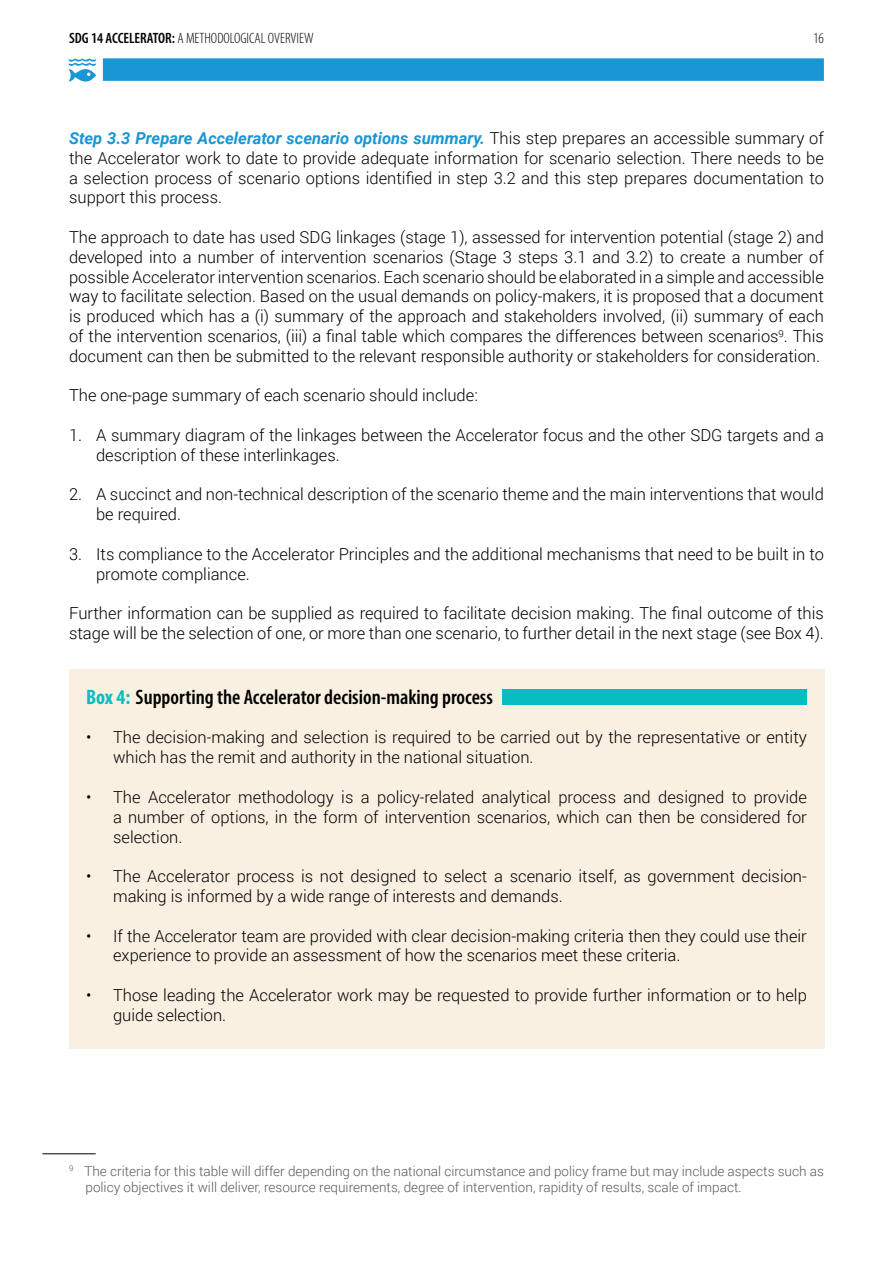
<style>
.page{position:relative;width:893px;height:1263px;background:#fff}
.page>*{position:absolute;margin:0;border:0;box-sizing:border-box;transform-origin:0 0}
.t1{font:600 condensed 21px "Myriad Pro";color:#000}
.t2{font:300 16.5px/19.8px "Roboto";color:#000}
.t3{font:300 condensed 15px "Myriad Pro";color:#000}
.t4{font:300 13.5px/16.2px "Roboto";color:#58595b}
.s1{font-weight:600}
.s2{font-weight:700;font-style:italic;color:#1a96d4}
.s3{font-weight:700;color:#08bdc2}
</style>
<div class="page">
<div style="left:103px;top:58px;width:721px;height:23px;background:#1a96d4"></div>
<svg style="left:69px;top:58px;width:27px;height:24px"></svg>
<div style="left:69px;top:669px;width:755px;height:380px;background:#f9f0e1"></div>
<div style="left:503px;top:689px;width:304px;height:15px;background:#08bdc2"></div>
<hr style="left:43px;top:1153px;width:53px;height:1px;background:#000">
<p class="t3" style="left:69px;top:29px;width:246px"><span class="s1">SDG 14 ACCELERATOR:</span> A METHODOLOGICAL OVERVIEW</p>
<p class="t3" style="left:813px;top:29px;width:12px">16</p>
<p class="t2" style="left:69px;top:128px;width:756px;text-align:justify"><span class="s2">Step 3.3 Prepare Accelerator scenario options summary.</span> This step prepares an accessible summary of the Accelerator work to date to provide adequate information for scenario selection. There needs to be a selection process of scenario options identified in step 3.2 and this step prepares documentation to support this process.</p>
<p class="t2" style="left:69px;top:227px;width:756px;text-align:justify">The approach to date has used SDG linkages (stage 1), assessed for intervention potential (stage 2) and developed into a number of intervention scenarios (Stage 3 steps 3.1 and 3.2) to create a number of possible Accelerator intervention scenarios. Each scenario should be elaborated in a simple and accessible way to facilitate selection. Based on the usual demands on policy-makers, it is proposed that a document is produced which has a (i) summary of the approach and stakeholders involved, (ii) summary of each of the intervention scenarios, (iii) a final table which compares the differences between scenarios<sup>9</sup>. This document can then be submitted to the relevant responsible authority or stakeholders for consideration.</p>
<p class="t2" style="left:69px;top:385px;width:410px">The one-page summary of each scenario should include:</p>
<p class="t2" style="left:96px;top:425px;width:729px;text-indent:-27px">1. A summary diagram of the linkages between the Accelerator focus and the other SDG targets and a description of these interlinkages.</p>
<p class="t2" style="left:96px;top:484px;width:729px;text-indent:-27px">2. A succinct and non-technical description of the scenario theme and the main interventions that would be required.</p>
<p class="t2" style="left:96px;top:543px;width:729px;text-indent:-27px">3. Its compliance to the Accelerator Principles and the additional mechanisms that need to be built in to promote compliance.</p>
<p class="t2" style="left:69px;top:603px;width:756px">Further information can be supplied as required to facilitate decision making. The final outcome of this stage will be the selection of one, or more than one scenario, to further detail in the next stage (see Box 4).</p>
<p class="t1" style="left:86px;top:684px;width:408px"><span class="s3">Box 4:</span> Supporting the Accelerator decision-making process</p>
<p class="t2" style="left:113px;top:727px;width:695px;text-indent:-27px">• The decision-making and selection is required to be carried out by the representative or entity which has the remit and authority in the national situation.</p>
<p class="t2" style="left:113px;top:786px;width:695px;text-align:justify;text-indent:-27px">• The Accelerator methodology is a policy-related analytical process and designed to provide a number of options, in the form of intervention scenarios, which can then be considered for selection.</p>
<p class="t2" style="left:113px;top:866px;width:695px;text-indent:-27px">• The Accelerator process is not designed to select a scenario itself, as government decision&shy;making is informed by a wide range of interests and demands.</p>
<p class="t2" style="left:113px;top:925px;width:695px;text-indent:-27px">• If the Accelerator team are provided with clear decision-making criteria then they could use their experience to provide an assessment of how the scenarios meet these criteria.</p>
<p class="t2" style="left:113px;top:984px;width:695px;text-indent:-27px">• Those leading the Accelerator work may be requested to provide further information or to help guide selection.</p>
<p class="t4" style="left:85px;top:1162px;width:740px;text-indent:-16px"><sup>9</sup> The criteria for this table will differ depending on the national circumstance and policy frame but may include aspects such as policy objectives it will deliver, resource requirements, degree of intervention, rapidity of results, scale of impact.</p>
</div>
